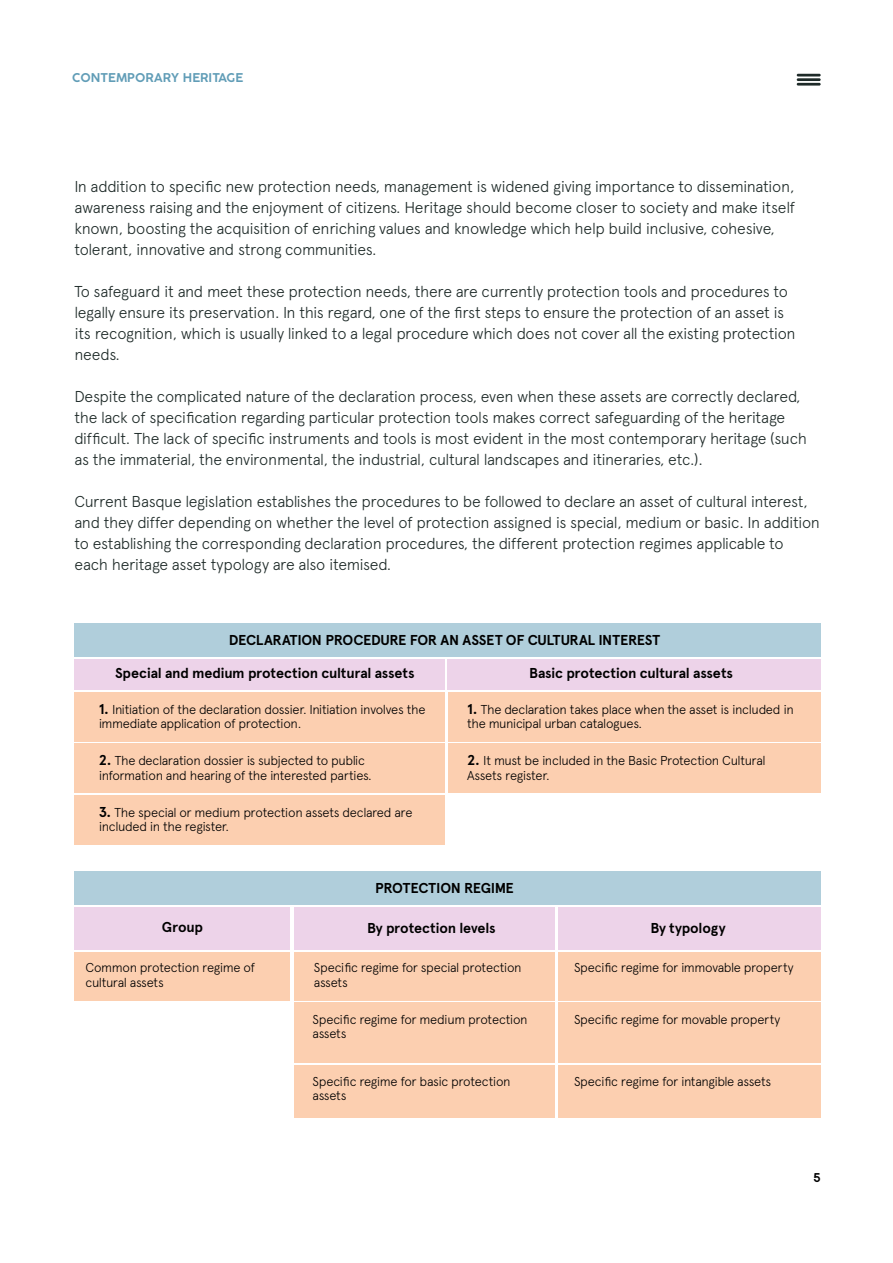
<style>
.page{position:relative;width:893px;height:1263px;background:#fff}
.page>*{position:absolute;margin:0;border:0;box-sizing:border-box;transform-origin:0 0}
.t1{font:300 15.75px/21px "Apercu";letter-spacing:-.025em;color:#1e2a28}
.t2{font:700 14.4px "Apercu";letter-spacing:-.015em;color:#000}
.t3{font:300 12.9px/14.4px "Apercu";letter-spacing:-.025em;color:#000}
.t4{font:300 12px "Cocogoose Pro";color:#619db7}
.t5{font:300 12px "Cocogoose Pro";color:#000}
.s1{font-weight:700;font-size:14.4px}
</style>
<div class="page">
<hr style="left:797px;top:74px;width:24px;height:2px;background:#1e2a28">
<hr style="left:797px;top:78px;width:24px;height:3px;background:#1e2a28">
<hr style="left:797px;top:83px;width:24px;height:3px;background:#1e2a28">
<div style="left:74px;top:623px;width:747px;height:34px;background:#b0cedb"></div>
<div style="left:74px;top:659px;width:370px;height:31px;background:#edd3e9"></div>
<div style="left:448px;top:659px;width:373px;height:31px;background:#edd3e9"></div>
<div style="left:74px;top:692px;width:370px;height:49px;background:#fccfb0"></div>
<div style="left:448px;top:692px;width:373px;height:49px;background:#fccfb0"></div>
<div style="left:74px;top:743px;width:370px;height:50px;background:#fccfb0"></div>
<div style="left:448px;top:743px;width:373px;height:50px;background:#fccfb0"></div>
<div style="left:74px;top:795px;width:370px;height:49px;background:#fccfb0"></div>
<div style="left:74px;top:871px;width:747px;height:34px;background:#b0cedb"></div>
<div style="left:74px;top:907px;width:216px;height:42px;background:#edd3e9"></div>
<div style="left:294px;top:907px;width:260px;height:42px;background:#edd3e9"></div>
<div style="left:558px;top:907px;width:263px;height:42px;background:#edd3e9"></div>
<div style="left:74px;top:952px;width:216px;height:48px;background:#fccfb0"></div>
<div style="left:294px;top:952px;width:260px;height:48px;background:#fccfb0"></div>
<div style="left:558px;top:952px;width:263px;height:48px;background:#fccfb0"></div>
<div style="left:294px;top:1003px;width:260px;height:60px;background:#fccfb0"></div>
<div style="left:558px;top:1003px;width:263px;height:60px;background:#fccfb0"></div>
<div style="left:294px;top:1065px;width:260px;height:52px;background:#fccfb0"></div>
<div style="left:558px;top:1065px;width:263px;height:52px;background:#fccfb0"></div>
<p class="t4" style="left:72px;top:70px;width:173px">CONTEMPORARY HERITAGE</p>
<p class="t1" style="left:74px;top:176px;width:722px">In addition to specific new protection needs, management is widened giving importance to dissemination, awareness raising and the enjoyment of citizens. Heritage should become closer to society and make itself known, boosting the acquisition of enriching values and knowledge which help build inclusive, cohesive, tolerant, innovative and strong communities.</p>
<p class="t1" style="left:74px;top:281px;width:723px">To safeguard it and meet these protection needs, there are currently protection tools and procedures to legally ensure its preservation. In this regard, one of the first steps to ensure the protection of an asset is its recognition, which is usually linked to a legal procedure which does not cover all the existing protection needs.</p>
<p class="t1" style="left:74px;top:386px;width:734px">Despite the complicated nature of the declaration process, even when these assets are correctly declared, the lack of specification regarding particular protection tools makes correct safeguarding of the heritage difficult. The lack of specific instruments and tools is most evident in the most contemporary heritage (such as the immaterial, the environmental, the industrial, cultural landscapes and itineraries, etc.).</p>
<p class="t1" style="left:74px;top:491px;width:747px">Current Basque legislation establishes the procedures to be followed to declare an asset of cultural interest, and they differ depending on whether the level of protection assigned is special, medium or basic. In addition to establishing the corresponding declaration procedures, the different protection regimes applicable to each heritage asset typology are also itemised.</p>
<p class="t2" style="left:229px;top:631px;width:433px">DECLARATION PROCEDURE FOR AN ASSET OF CULTURAL INTEREST</p>
<p class="t2" style="left:115px;top:664px;width:301px">Special and medium protection cultural assets</p>
<p class="t2" style="left:529px;top:664px;width:205px">Basic protection cultural assets</p>
<p class="t3" style="left:99px;top:702px;width:328px"><span class="s1">1.</span> Initiation of the declaration dossier. Initiation involves the immediate application of protection.</p>
<p class="t3" style="left:467px;top:702px;width:328px"><span class="s1">1.</span> The declaration takes place when the asset is included in the municipal urban catalogues.</p>
<p class="t3" style="left:99px;top:753px;width:275px"><span class="s1">2.</span> The declaration dossier is subjected to public information and hearing of the interested parties.</p>
<p class="t3" style="left:467px;top:753px;width:300px"><span class="s1">2.</span> It must be included in the Basic Protection Cultural<br>Assets register.</p>
<p class="t3" style="left:99px;top:805px;width:315px"><span class="s1">3.</span> The special or medium protection assets declared are included in the register.</p>
<p class="t2" style="left:375px;top:879px;width:140px">PROTECTION REGIME</p>
<p class="t2" style="left:162px;top:918px;width:43px">Group</p>
<p class="t2" style="left:367px;top:920px;width:130px">By protection levels</p>
<p class="t2" style="left:650px;top:920px;width:77px">By typology</p>
<p class="t3" style="left:86px;top:961px;width:171px">Common protection regime of cultural assets</p>
<p class="t3" style="left:314px;top:961px;width:209px">Specific regime for special protection assets</p>
<p class="t3" style="left:574px;top:961px;width:221px">Specific regime for immovable property</p>
<p class="t3" style="left:312px;top:1012px;width:217px">Specific regime for medium protection assets</p>
<p class="t3" style="left:574px;top:1012px;width:208px">Specific regime for movable property</p>
<p class="t3" style="left:312px;top:1074px;width:200px">Specific regime for basic protection assets</p>
<p class="t3" style="left:574px;top:1074px;width:199px">Specific regime for intangible assets</p>
<p class="t5" style="left:813px;top:1170px;width:9px">5</p>
</div>
